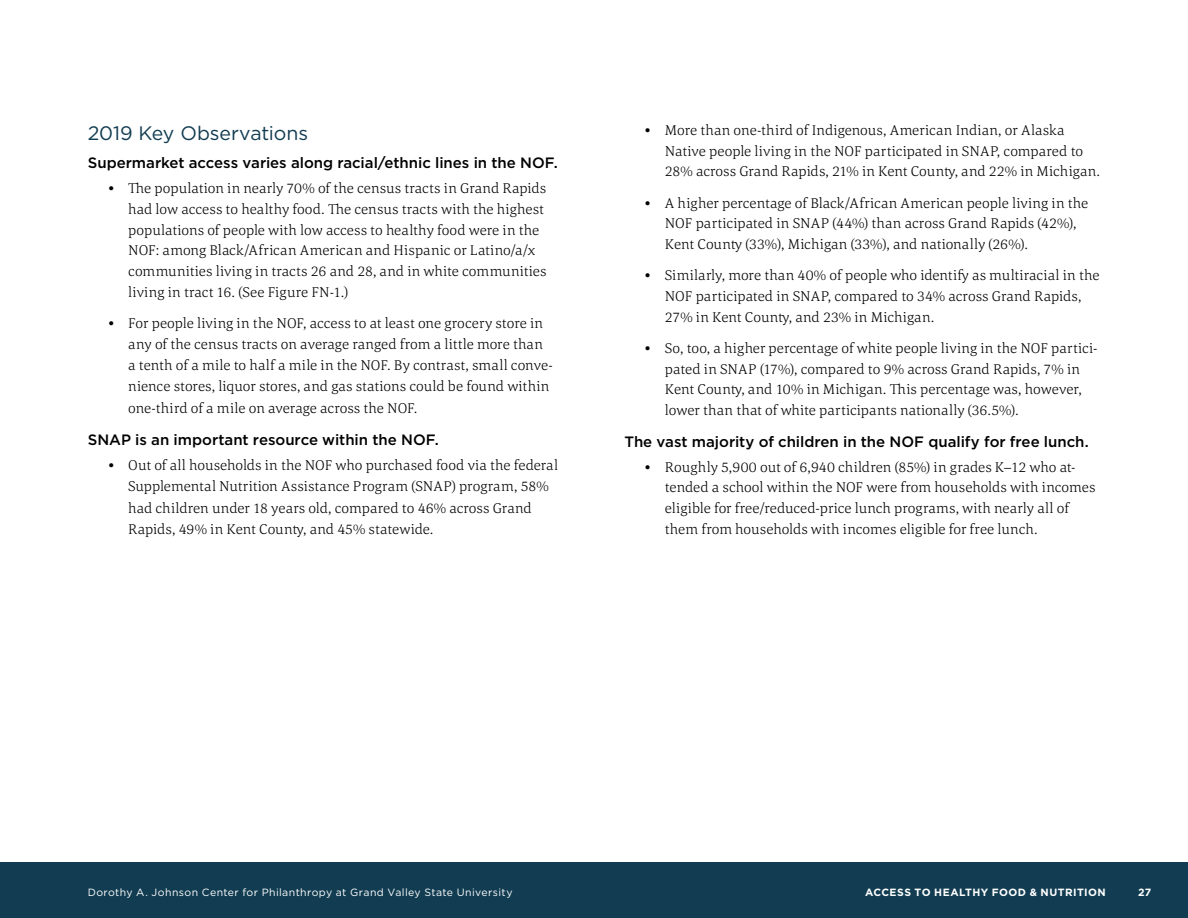
<style>
.page{position:relative;width:1188px;height:918px;background:#fff}
.page>*{position:absolute;margin:0;border:0;box-sizing:border-box;transform-origin:0 0}
.t1{font:19.5px "Gotham";letter-spacing:-.005em;color:#113c51}
.t2{font:500 15px "Gotham";color:#000}
.t3{font:300 14.7px/20.5px "Corda";letter-spacing:.005em;color:#000}
.t4{font:10.5px "Gotham";letter-spacing:.04em;color:#fff}
.t5{font:700 10.5px "Gotham";letter-spacing:.04em;color:#fff}
</style>
<div class="page">
<div style="left:0;top:862px;width:1188px;height:56px;background:#113c51"></div>
<h1 class="t1" style="left:88px;top:120px;width:222px">2019 Key Observations</h1>
<p class="t2" style="left:88px;top:153px;width:472px">Supermarket access varies along racial/ethnic lines in the NOF.</p>
<p class="t3" style="left:128px;top:177px;width:420px;text-indent:-20px">• The population in nearly 70% of the census tracts in Grand Rapids had low access to healthy food. The census tracts with the highest populations of people with low access to healthy food were in the NOF: among Black/African American and Hispanic or Latino/a/x communities living in tracts 26 and 28, and in white communities living in tract 16. (See Figure FN-1.)</p>
<p class="t3" style="left:128px;top:313px;width:426px;line-height:21px;text-indent:-20px">• For people living in the NOF, access to at least one grocery store in any of the census tracts on average ranged from a little more than a tenth of a mile to half a mile in the NOF. By contrast, small conve&shy;nience stores, liquor stores, and gas stations could be found within one-third of a mile on average across the NOF.</p>
<p class="t2" style="left:88px;top:430px;width:353px">SNAP is an important resource within the NOF.</p>
<p class="t3" style="left:128px;top:454px;width:431px;line-height:21.1px;text-indent:-20px">• Out of all households in the NOF who purchased food via the federal Supplemental Nutrition Assistance Program (SNAP) program, 58% had children under 18 years old, compared to 46% across Grand Rapids, 49% in Kent County, and 45% statewide.</p>
<p class="t3" style="left:665px;top:119px;width:437px;text-indent:-20px">• More than one-third of Indigenous, American Indian, or Alaska<br>Native people living in the NOF participated in SNAP, compared to<br>28% across Grand Rapids, 21% in Kent County, and 22% in Michigan.</p>
<p class="t3" style="left:665px;top:192px;width:425px;text-indent:-20px">• A higher percentage of Black/African American people living in the<br>NOF participated in SNAP (44%) than across Grand Rapids (42%),<br>Kent County (33%), Michigan (33%), and nationally (26%).</p>
<p class="t3" style="left:665px;top:265px;width:436px;text-indent:-20px">• Similarly, more than 40% of people who identify as multiracial in the<br>NOF participated in SNAP, compared to 34% across Grand Rapids,<br>27% in Kent County, and 23% in Michigan.</p>
<p class="t3" style="left:665px;top:337px;width:434px;text-indent:-20px">• So, too, a higher percentage of white people living in the NOF partici&shy;pated in SNAP (17%), compared to 9% across Grand Rapids, 7% in Kent County, and 10% in Michigan. This percentage was, however, lower than that of white participants nationally (36.5%).</p>
<p class="t2" style="left:624px;top:432px;width:466px">The vast majority of children in the NOF qualify for free lunch.</p>
<p class="t3" style="left:665px;top:456px;width:432px;text-indent:-20px">• Roughly 5,900 out of 6,940 children (85%) in grades K–12 who at&shy;tended a school within the NOF were from households with incomes eligible for free/reduced-price lunch programs, with nearly all of them from households with incomes eligible for free lunch.</p>
<p class="t4" style="left:88px;top:885px;width:426px">Dorothy A. Johnson Center for Philanthropy at Grand Valley State University</p>
<p class="t5" style="left:865px;top:886px;width:242px">ACCESS TO HEALTHY FOOD &amp; NUTRITION</p>
<p class="t5" style="left:1138px;top:886px;width:15px">27</p>
</div>
